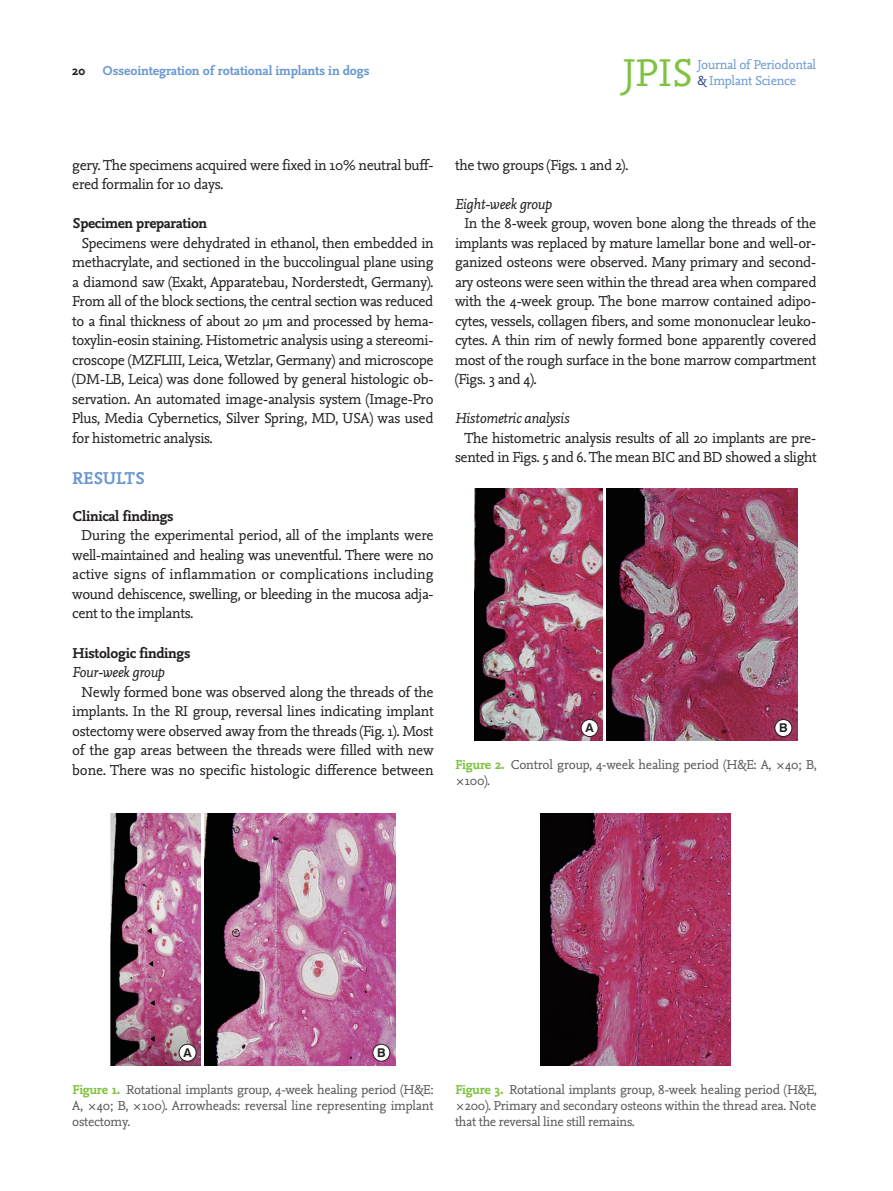
<style>
.page{position:relative;width:893px;height:1191px;background:#fff}
.page>*{position:absolute;margin:0;border:0;box-sizing:border-box;transform-origin:0 0}
.JPIS__둘째{font:40.5px "Nexus Mix";color:#7fc241}
.소제목1{font:700 18px "Nexus Mix";letter-spacing:-.035em;color:#6b99d0}
.본문{font:15px/19.5px "Nexus Mix";letter-spacing:-.02em;color:#231f20;text-align:justify}
.소제목2{font:700 15px "Nexus Mix";letter-spacing:-.02em;color:#231f20}
.소제목3{font:italic 15px "Nexus Mix";letter-spacing:-.02em;color:#231f20}
.캡션{font:13.5px/16.2px "Nexus Mix";letter-spacing:-.015em;color:#57585a;text-align:justify}
.러닝타이틀{font:700 13.5px "Nexus Mix";letter-spacing:-.01em;color:#6b99d0}
.jpis__full__둘째{font:13.5px "Nexus Mix";letter-spacing:-.02em;color:#6b99d0}
.쪽번호_짝{font:700 13.5px "Nexus Mix";color:#231f20}
.t1{font:700 12.15px "Swiss 721 BT";color:#231f20}
.s1{color:#253f8e}
.s2{font-weight:700;color:#7fc241}
</style>
<div class="page">
<img style="left:111px;top:813px;width:90px;height:252px">
<div style="left:179px;top:1044px;width:17px;height:17px;background:#fff;border-radius:50%"></div>
<div style="left:179px;top:1044px;width:17px;height:17px;border:1px solid #231f20;border-radius:50%"></div>
<img style="left:205px;top:813px;width:190px;height:252px">
<div style="left:373px;top:1044px;width:17px;height:17px;background:#fff;border-radius:50%"></div>
<div style="left:373px;top:1044px;width:17px;height:17px;border:1px solid #231f20;border-radius:50%"></div>
<img style="left:474px;top:488px;width:129px;height:252px">
<div style="left:581px;top:719px;width:17px;height:17px;background:#fff;border-radius:50%"></div>
<div style="left:581px;top:719px;width:17px;height:17px;border:1px solid #231f20;border-radius:50%"></div>
<img style="left:607px;top:488px;width:190px;height:252px">
<div style="left:775px;top:719px;width:17px;height:17px;background:#fff;border-radius:50%"></div>
<div style="left:775px;top:719px;width:17px;height:17px;border:1px solid #231f20;border-radius:50%"></div>
<img style="left:541px;top:813px;width:190px;height:252px">
<p class="쪽번호_짝" style="left:72px;top:62px;width:15px">20</p>
<p class="러닝타이틀" style="left:102px;top:62px;width:269px">Osseointegration of rotational implants in dogs</p>
<p class="JPIS__둘째" style="left:623px;top:47px;width:71px">JPIS</p>
<p class="jpis__full__둘째" style="left:697px;top:56px;width:120px">Journal of Periodontal</p>
<p class="jpis__full__둘째" style="left:697px;top:72px;width:100px"><span class="s1">&amp;</span> Implant Science</p>
<p class="본문" style="left:72px;top:155px;width:363px">gery. The specimens acquired were fixed in 10% neutral buff&shy;ered formalin for 10 days.</p>
<p class="소제목2" style="left:72px;top:214px;width:136px">Specimen preparation</p>
<p class="본문" style="left:72px;top:233px;width:363px;text-indent:9px">Specimens were dehydrated in ethanol, then embedded in methacrylate, and sectioned in the buccolingual plane using a diamond saw (Exakt, Apparatebau, Norderstedt, Germany).<br>From all of the block sections, the central section was reduced to a final thickness of about 20 µm and processed by hema&shy;toxylin-eosin staining. Histometric analysis using a stereomi&shy;croscope (MZFLIII, Leica, Wetzlar, Germany) and microscope (DM-LB, Leica) was done followed by general histologic ob&shy;servation. An automated image-analysis system (Image-Pro Plus, Media Cybernetics, Silver Spring, MD, USA) was used for histometric analysis.</p>
<p class="소제목1" style="left:72px;top:467px;width:74px">RESULTS</p>
<p class="소제목2" style="left:72px;top:506px;width:103px">Clinical findings</p>
<p class="본문" style="left:72px;top:525px;width:363px;text-indent:9px">During the experimental period, all of the implants were well-maintained and healing was uneventful. There were no active signs of inflammation or complications including wound dehiscence, swelling, or bleeding in the mucosa adja&shy;cent to the implants.</p>
<p class="소제목2" style="left:72px;top:643px;width:120px">Histologic findings</p>
<p class="소제목3" style="left:72px;top:662px;width:94px">Four-week group</p>
<p class="본문" style="left:72px;top:681px;width:363px;text-indent:9px">Newly formed bone was observed along the threads of the implants. In the RI group, reversal lines indicating implant ostectomy were observed away from the threads (Fig. 1). Most of the gap areas between the threads were filled with new bone. There was no specific histologic difference between</p>
<p class="본문" style="left:455px;top:155px;width:175px">the two groups (Figs. 1 and 2).</p>
<p class="소제목3" style="left:455px;top:194px;width:99px">Eight-week group</p>
<p class="본문" style="left:455px;top:213px;width:363px;text-indent:9px">In the 8-week group, woven bone along the threads of the implants was replaced by mature lamellar bone and well-or&shy;ganized osteons were observed. Many primary and second&shy;ary osteons were seen within the thread area when compared with the 4-week group. The bone marrow contained adipo&shy;cytes, vessels, collagen fibers, and some mononuclear leuko&shy;cytes. A thin rim of newly formed bone apparently covered most of the rough surface in the bone marrow compartment (Figs. 3 and 4).</p>
<p class="소제목3" style="left:455px;top:409px;width:116px">Histometric analysis</p>
<p class="본문" style="left:455px;top:428px;width:363px;text-align:center">The histometric analysis results of all 20 implants are pre&shy;sented in Figs. 5 and 6. The mean BIC and BD showed a slight</p>
<p class="t1" style="left:585px;top:720px;width:10px">A</p>
<p class="t1" style="left:779px;top:720px;width:10px">B</p>
<p class="캡션" style="left:455px;top:756px;width:363px"><span class="s2">Figure 2.</span> Control group, 4-week healing period (H&amp;E: A, ×40; B, ×100).</p>
<p class="t1" style="left:183px;top:1045px;width:10px">A</p>
<p class="t1" style="left:377px;top:1045px;width:10px">B</p>
<p class="캡션" style="left:72px;top:1080px;width:363px"><span class="s2">Figure 1.</span> Rotational implants group, 4-week healing period (H&amp;E:<br>A, ×40; B, ×100). Arrowheads: reversal line representing implant ostectomy.</p>
<p class="캡션" style="left:455px;top:1080px;width:363px"><span class="s2">Figure 3.</span> Rotational implants group, 8-week healing period (H&amp;E, ×200). Primary and secondary osteons within the thread area. Note that the reversal line still remains.</p>
</div>
